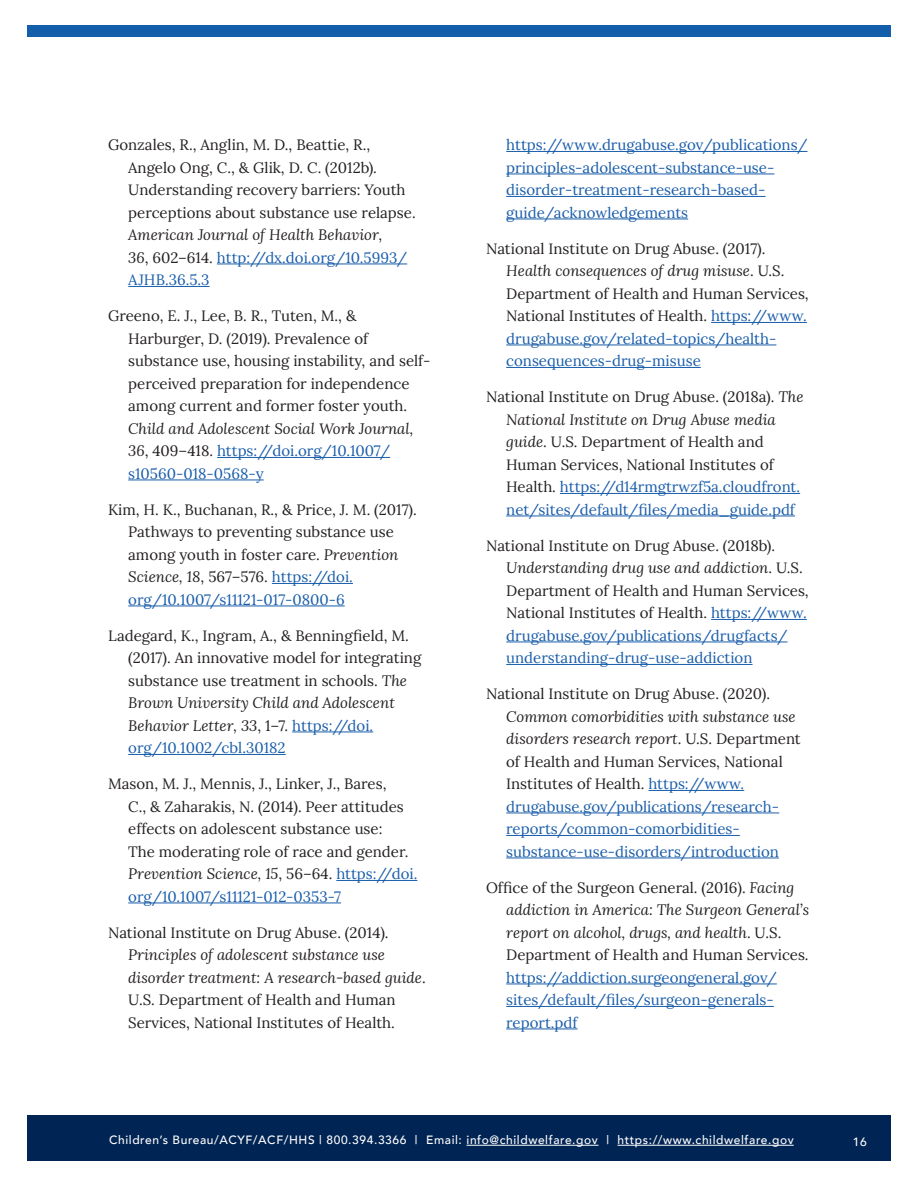
<style>
.page{position:relative;width:918px;height:1188px;background:#fff}
.page>*{position:absolute;margin:0;border:0;box-sizing:border-box;transform-origin:0 0}
.t1{font:15px/22.5px "Lora";color:#231f20}
.t2{font:15px/22.5px "Lora";color:#195daa}
.t3{font:500 12px "Avenir";letter-spacing:.05em;color:#fff}
.s1{font-style:italic}
.s2{color:#195daa}
.s3{color:#231f20}
.s4{font-style:italic;color:#231f20}
</style>
<div class="page">
<div style="left:27px;top:1116px;width:864px;height:45px;background:#002453"></div>
<hr style="left:467px;top:1145px;width:132px;height:1px;background:#fff">
<hr style="left:618px;top:1145px;width:176px;height:1px;background:#fff">
<div style="left:27px;top:26px;width:864px;height:12px;background:#135eab"></div>
<hr style="left:217px;top:264px;width:190px;height:1px;background:#195daa">
<hr style="left:128px;top:286px;width:82px;height:1px;background:#195daa">
<hr style="left:217px;top:457px;width:173px;height:1px;background:#195daa">
<hr style="left:128px;top:480px;width:136px;height:1px;background:#195daa">
<hr style="left:272px;top:583px;width:81px;height:1px;background:#195daa">
<hr style="left:128px;top:606px;width:217px;height:1px;background:#195daa">
<hr style="left:292px;top:732px;width:81px;height:1px;background:#195daa">
<hr style="left:128px;top:754px;width:158px;height:1px;background:#195daa">
<hr style="left:336px;top:880px;width:81px;height:1px;background:#195daa">
<hr style="left:128px;top:903px;width:213px;height:1px;background:#195daa">
<hr style="left:506px;top:151px;width:301px;height:1px;background:#195daa">
<hr style="left:506px;top:174px;width:268px;height:1px;background:#195daa">
<hr style="left:506px;top:196px;width:260px;height:1px;background:#195daa">
<hr style="left:506px;top:219px;width:182px;height:1px;background:#195daa">
<hr style="left:711px;top:322px;width:96px;height:1px;background:#195daa">
<hr style="left:506px;top:345px;width:270px;height:1px;background:#195daa">
<hr style="left:506px;top:367px;width:195px;height:1px;background:#195daa">
<hr style="left:560px;top:493px;width:240px;height:1px;background:#195daa">
<hr style="left:506px;top:516px;width:289px;height:1px;background:#195daa">
<hr style="left:711px;top:619px;width:96px;height:1px;background:#195daa">
<hr style="left:506px;top:642px;width:282px;height:1px;background:#195daa">
<hr style="left:506px;top:664px;width:247px;height:1px;background:#195daa">
<hr style="left:648px;top:790px;width:96px;height:1px;background:#195daa">
<hr style="left:506px;top:813px;width:273px;height:1px;background:#195daa">
<hr style="left:506px;top:835px;width:234px;height:1px;background:#195daa">
<hr style="left:506px;top:858px;width:273px;height:1px;background:#195daa">
<hr style="left:506px;top:984px;width:271px;height:1px;background:#195daa">
<hr style="left:506px;top:1006px;width:268px;height:1px;background:#195daa">
<hr style="left:506px;top:1029px;width:72px;height:1px;background:#195daa">
<p class="t1" style="left:128px;top:133px;width:289px;text-indent:-20px">Gonzales, R., Anglin, M. D., Beattie, R., Angelo Ong, C., &amp; Glik, D. C. (2012b).<br>Understanding recovery barriers: Youth perceptions about substance use relapse.<br><span class="s1">American Journal of Health Behavior,<br>36</span>, 602–614. <span class="s2">http://dx.doi.org/10.5993/ AJHB.36.5.3</span></p>
<p class="t1" style="left:128px;top:304px;width:304px;text-indent:-20px">Greeno, E. J., Lee, B. R., Tuten, M., &amp; Harburger, D. (2019). Prevalence of substance use, housing instability, and self&shy;perceived preparation for independence among current and former foster youth.<br><span class="s1">Child and Adolescent Social Work Journal, 36</span>, 409–418. <span class="s2">https://doi.org/10.1007/ s10560-018-0568-y</span></p>
<p class="t1" style="left:128px;top:497px;width:290px;text-indent:-20px">Kim, H. K., Buchanan, R., &amp; Price, J. M. (2017).<br>Pathways to preventing substance use among youth in foster care. <span class="s1">Prevention Science, 18</span>, 567–576. <span class="s2">https://doi. org/10.1007/s11121-017-0800-6</span></p>
<p class="t1" style="left:128px;top:623px;width:295px;text-indent:-20px">Ladegard, K., Ingram, A., &amp; Benningfield, M. (2017). An innovative model for integrating substance use treatment in schools. <span class="s1">The Brown University Child and Adolescent Behavior Letter, 33</span>, 1–7. <span class="s2">https://doi. org/10.1002/cbl.30182</span></p>
<p class="t1" style="left:128px;top:772px;width:291px;text-indent:-20px">Mason, M. J., Mennis, J., Linker, J., Bares,<br>C., &amp; Zaharakis, N. (2014). Peer attitudes effects on adolescent substance use:<br>The moderating role of race and gender.<br><span class="s1">Prevention Science, 15</span>, 56–64. <span class="s2">https://doi. org/10.1007/s11121-012-0353-7</span></p>
<p class="t1" style="left:128px;top:920px;width:299px;text-indent:-20px">National Institute on Drug Abuse. (2014).<br><span class="s1">Principles of adolescent substance use disorder treatment: A research-based guide</span>.<br>U.S. Department of Health and Human Services, National Institutes of Health.</p>
<p class="t2" style="left:506px;top:133px;width:303px">https://www.drugabuse.gov/publications/ principles-adolescent-substance-use&shy;disorder-treatment-research-based&shy;guide/acknowledgements</p>
<p class="t1" style="left:506px;top:236px;width:304px;text-indent:-20px">National Institute on Drug Abuse. (2017).<br><span class="s1">Health consequences of drug misuse</span>. U.S.<br>Department of Health and Human Services, National Institutes of Health. <span class="s2">https://www. drugabuse.gov/related-topics/health&shy;consequences-drug-misuse</span></p>
<p class="t1" style="left:506px;top:385px;width:299px;text-indent:-20px">National Institute on Drug Abuse. (2018a). <span class="s1">The National Institute on Drug Abuse media guide</span>. U.S. Department of Health and Human Services, National Institutes of Health. <span class="s2">https://d14rmgtrwzf5a.cloudfront. net/sites/default/files/media_guide.pdf</span></p>
<p class="t1" style="left:506px;top:533px;width:304px;text-indent:-20px">National Institute on Drug Abuse. (2018b).<br><span class="s1">Understanding drug use and addiction</span>. U.S.<br>Department of Health and Human Services, National Institutes of Health. <span class="s2">https://www. drugabuse.gov/publications/drugfacts/ understanding-drug-use-addiction</span></p>
<p class="t2" style="left:506px;top:682px;width:296px;text-indent:-20px"><span class="s3">National Institute on Drug Abuse. (2020).<br></span><span class="s4">Common comorbidities with substance use disorders research report</span><span class="s3">. U.S. Department of Health and Human Services, National Institutes of Health.</span> https://www. drugabuse.gov/publications/research&shy;reports/common-comorbidities&shy;substance-use-disorders/introduction</p>
<p class="t2" style="left:506px;top:875px;width:304px;text-indent:-20px"><span class="s3">Office of the Surgeon General. (2016).</span> <span class="s4">Facing addiction in America: The Surgeon General’s report on alcohol, drugs, and health</span><span class="s3">. U.S.<br>Department of Health and Human Services. </span>https://addiction.surgeongeneral.gov/ sites/default/files/surgeon-generals&shy;report.pdf</p>
<p class="t3" style="left:109px;top:1130px;width:686px">Children’s Bureau/ACYF/ACF/HHS | 800.394.3366 | Email: info@childwelfare.gov | https://www.childwelfare.gov</p>
<p class="t3" style="left:853px;top:1131px;width:15px">16</p>
</div>
